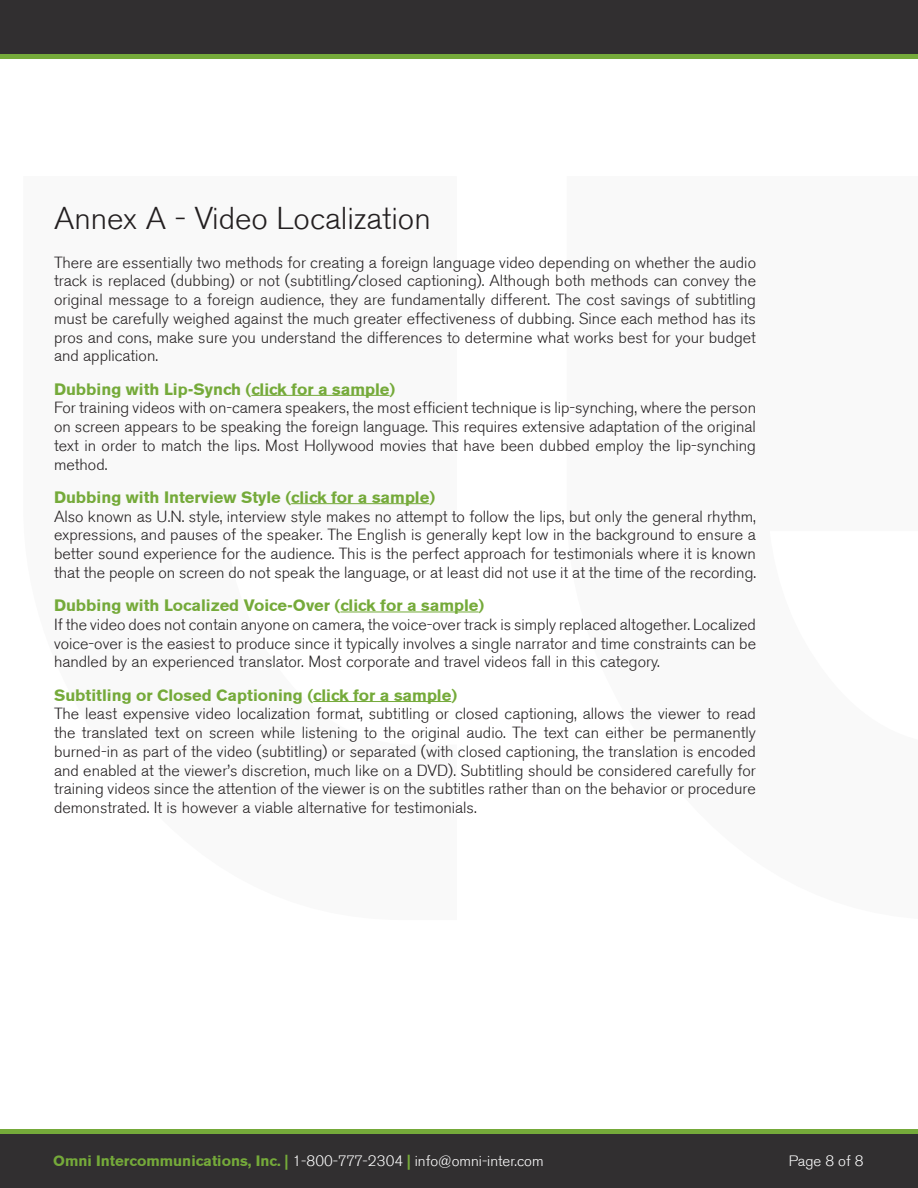
<style>
.page{position:relative;width:918px;height:1188px;background:#fff}
.page>*{position:absolute;margin:0;border:0;box-sizing:border-box;transform-origin:0 0}
.Heading{font:300 31.5px "Akzidenz Grotesk BE";color:#231f20}
.Subheads{font:700 16.5px "Akzidenz Grotesk BE";color:#75aa3a}
.Body_copy{font:300 16.2px/18.8px "Akzidenz Grotesk BE";color:#231f20;text-align:justify}
.t1{font:300 15px "Akzidenz Grotesk BE";color:#fff}
.s1{font-weight:700;color:#75aa3a}
</style>
<div class="page">
<div style="left:0;top:1134px;width:918px;height:54px;background:#312f30"></div>
<hr style="left:0;top:1130px;width:918px;height:4px;background:#75aa3a">
<hr style="left:0;top:54px;width:918px;height:4px;background:#75aa3a">
<div style="left:0;top:0;width:918px;height:54px;background:#312f30"></div>
<hr style="left:251px;top:395px;width:139px;height:1px;background:#75aa3a">
<hr style="left:291px;top:503px;width:138px;height:1px;background:#75aa3a">
<hr style="left:340px;top:612px;width:139px;height:1px;background:#75aa3a">
<hr style="left:313px;top:701px;width:138px;height:1px;background:#75aa3a">
<p class="Heading" style="left:54px;top:200px;width:378px">Annex A - Video Localization</p>
<p class="Body_copy" style="left:54px;top:253px;width:704px">There are essentially two methods for creating a foreign language video depending on whether the audio track is replaced (dubbing) or not (subtitling/closed captioning). Although both methods can convey the original message to a foreign audience, they are fundamentally different. The cost savings of subtitling must be carefully weighed against the much greater effectiveness of dubbing. Since each method has its pros and cons, make sure you understand the differences to determine what works best for your budget and application.</p>
<p class="Subheads" style="left:54px;top:379px;width:343px">Dubbing with Lip-Synch (click for a sample)</p>
<p class="Body_copy" style="left:54px;top:399px;width:704px">For training videos with on-camera speakers, the most efficient technique is lip-synching, where the person on screen appears to be speaking the foreign language. This requires extensive adaptation of the original text in order to match the lips. Most Hollywood movies that have been dubbed employ the lip-synching method.</p>
<p class="Subheads" style="left:54px;top:488px;width:383px">Dubbing with Interview Style (click for a sample)</p>
<p class="Body_copy" style="left:54px;top:507px;width:704px">Also known as U.N. style, interview style makes no attempt to follow the lips, but only the general rhythm, expressions, and pauses of the speaker. The English is generally kept low in the background to ensure a better sound experience for the audience. This is the perfect approach for testimonials where it is known that the people on screen do not speak the language, or at least did not use it at the time of the recording.</p>
<p class="Subheads" style="left:54px;top:596px;width:432px">Dubbing with Localized Voice-Over (click for a sample)</p>
<p class="Body_copy" style="left:54px;top:615px;width:704px">If the video does not contain anyone on camera, the voice-over track is simply replaced altogether. Localized voice-over is the easiest to produce since it typically involves a single narrator and time constraints can be handled by an experienced translator. Most corporate and travel videos fall in this category.</p>
<p class="Subheads" style="left:54px;top:685px;width:405px">Subtitling or Closed Captioning (click for a sample)</p>
<p class="Body_copy" style="left:54px;top:705px;width:704px">The least expensive video localization format, subtitling or closed captioning, allows the viewer to read the translated text on screen while listening to the original audio. The text can either be permanently burned-in as part of the video (subtitling) or separated (with closed captioning, the translation is encoded and enabled at the viewer’s discretion, much like on a DVD). Subtitling should be considered carefully for training videos since the attention of the viewer is on the subtitles rather than on the behavior or procedure demonstrated. It is however a viable alternative for testimonials.</p>
<p class="t1" style="left:53px;top:1153px;width:492px"><span class="s1">Omni Intercommunications, Inc. |</span> 1-800-777-2304 <span class="s1">|</span> info@omni-inter.com</p>
<p class="t1" style="left:789px;top:1153px;width:76px">Page 8 of 8</p>
</div>
